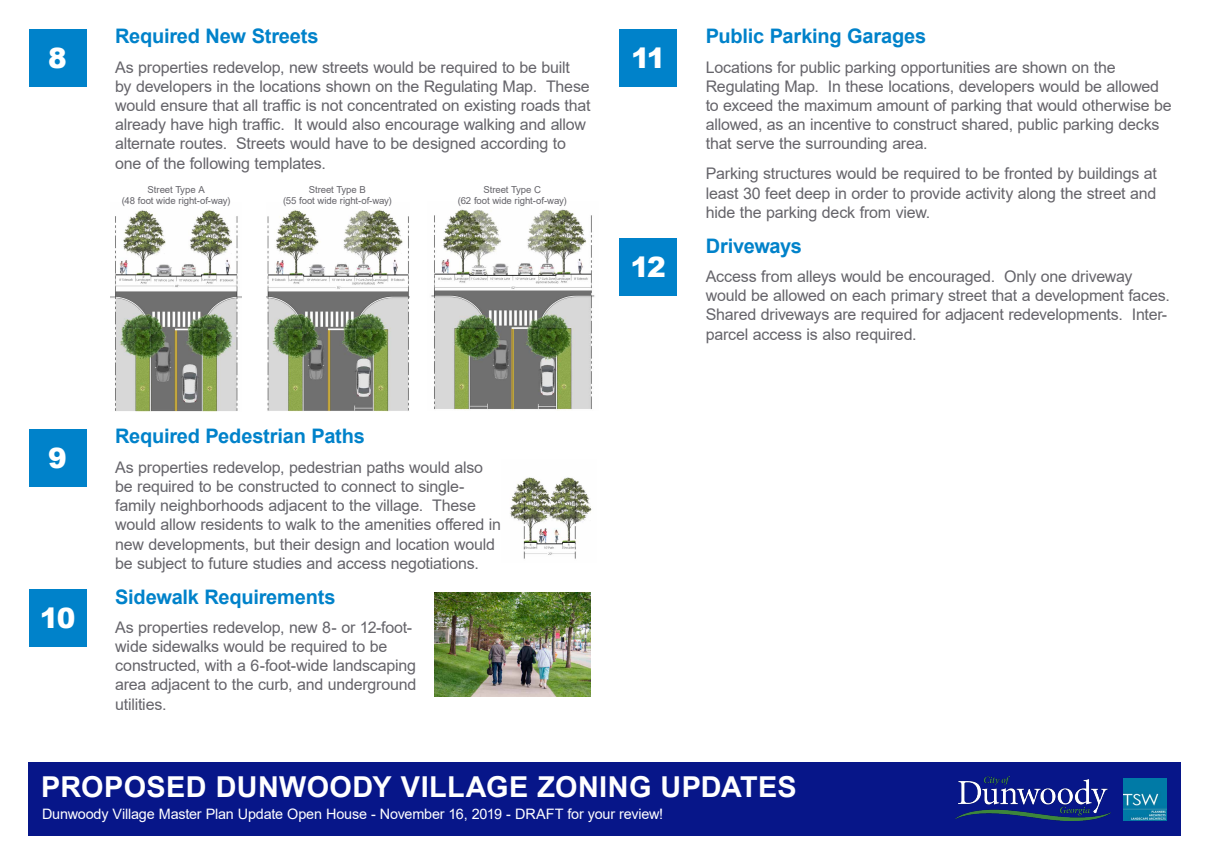
<style>
.page{position:relative;width:1210px;height:864px;background:#fff}
.page>*{position:absolute;margin:0;border:0;box-sizing:border-box;transform-origin:0 0}
.t1{font:700 28.8px "Arial";letter-spacing:.015em;color:#fff}
.t2{font:900 28px "Arial";color:#fff}
.t3{font:700 20px "Arial";letter-spacing:-.01em;color:#0082ca}
.t4{font:16px/19.2px "Arial";letter-spacing:-.015em;color:#65646a}
.t5{font:14.4px "Arial";letter-spacing:-.015em;color:#fff}
.t6{font:9.6px/11.5px "Arial";letter-spacing:-.01em;color:#65646a;text-align:center}
</style>
<div class="page">
<div style="left:29px;top:762px;width:1152px;height:73px;background:#071689"></div>
<img style="left:955px;top:776px;width:155px;height:45px">
<img style="left:1124px;top:778px;width:42px;height:43px">
<div style="left:29px;top:29px;width:57px;height:57px;background:#0082ca"></div>
<div style="left:619px;top:29px;width:58px;height:57px;background:#0082ca"></div>
<img style="left:111px;top:210px;width:130px;height:202px">
<img style="left:266px;top:210px;width:144px;height:202px">
<img style="left:431px;top:209px;width:164px;height:201px">
<img style="left:510px;top:477px;width:82px;height:82px">
<div style="left:29px;top:429px;width:57px;height:57px;background:#0082ca"></div>
<div style="left:29px;top:589px;width:57px;height:58px;background:#0082ca"></div>
<img style="left:434px;top:592px;width:156px;height:104px">
<div style="left:619px;top:238px;width:58px;height:58px;background:#0082ca"></div>
<p class="t3" style="left:115px;top:22px;width:205px">Required New Streets</p>
<p class="t4" style="left:115px;top:57px;width:477px">As properties redevelop, new streets would be required to be built<br>by developers in the locations shown on the Regulating Map. These would ensure that all traffic is not concentrated on existing roads that already have high traffic. It would also encourage walking and allow alternate routes. Streets would have to be designed according to one of the following templates.</p>
<h2 class="t2" style="left:48px;top:37px;width:20px">8</h2>
<h2 class="t2" style="left:631px;top:37px;width:36px">11</h2>
<p class="t6" style="left:122px;top:184px;width:110px">Street Type A<br>(48 foot wide right-of-way)</p>
<p class="t6" style="left:283px;top:184px;width:110px">Street Type B<br>(55 foot wide right-of-way)</p>
<p class="t6" style="left:458px;top:184px;width:110px">Street Type C<br>(62 foot wide right-of-way)</p>
<h2 class="t2" style="left:48px;top:437px;width:20px">9</h2>
<h2 class="t2" style="left:40px;top:597px;width:37px">10</h2>
<p class="t3" style="left:115px;top:422px;width:251px">Required Pedestrian Paths</p>
<p class="t4" style="left:115px;top:457px;width:387px">As properties redevelop, pedestrian paths would also be required to be constructed to connect to single&shy;family neighborhoods adjacent to the village. These would allow residents to walk to the amenities offered in new developments, but their design and location would be subject to future studies and access negotiations.</p>
<p class="t3" style="left:115px;top:582px;width:222px">Sidewalk Requirements</p>
<p class="t4" style="left:115px;top:617px;width:302px">As properties redevelop, new 8- or 12-foot&shy;wide sidewalks would be required to be constructed, with a 6-foot-wide landscaping area adjacent to the curb, and underground utilities.</p>
<h2 class="t2" style="left:630px;top:246px;width:37px">12</h2>
<p class="t3" style="left:706px;top:22px;width:222px">Public Parking Garages</p>
<p class="t4" style="left:706px;top:57px;width:467px">Locations for public parking opportunities are shown on the Regulating Map. In these locations, developers would be allowed to exceed the maximum amount of parking that would otherwise be allowed, as an incentive to construct shared, public parking decks that serve the surrounding area.</p>
<p class="t4" style="left:706px;top:164px;width:452px;text-align:justify">Parking structures would be required to be fronted by buildings at least 30 feet deep in order to provide activity along the street and hide the parking deck from view.</p>
<p class="t3" style="left:706px;top:232px;width:98px">Driveways</p>
<p class="t4" style="left:706px;top:267px;width:466px">Access from alleys would be encouraged. Only one driveway would be allowed on each primary street that a development faces.<br>Shared driveways are required for adjacent redevelopments. Inter&shy;parcel access is also required.</p>
<h1 class="t1" style="left:41px;top:766px;width:757px">PROPOSED DUNWOODY VILLAGE ZONING UPDATES</h1>
<p class="t5" style="left:42px;top:804px;width:623px">Dunwoody Village Master Plan Update Open House - November 16, 2019 - DRAFT for your review!</p>
</div>
